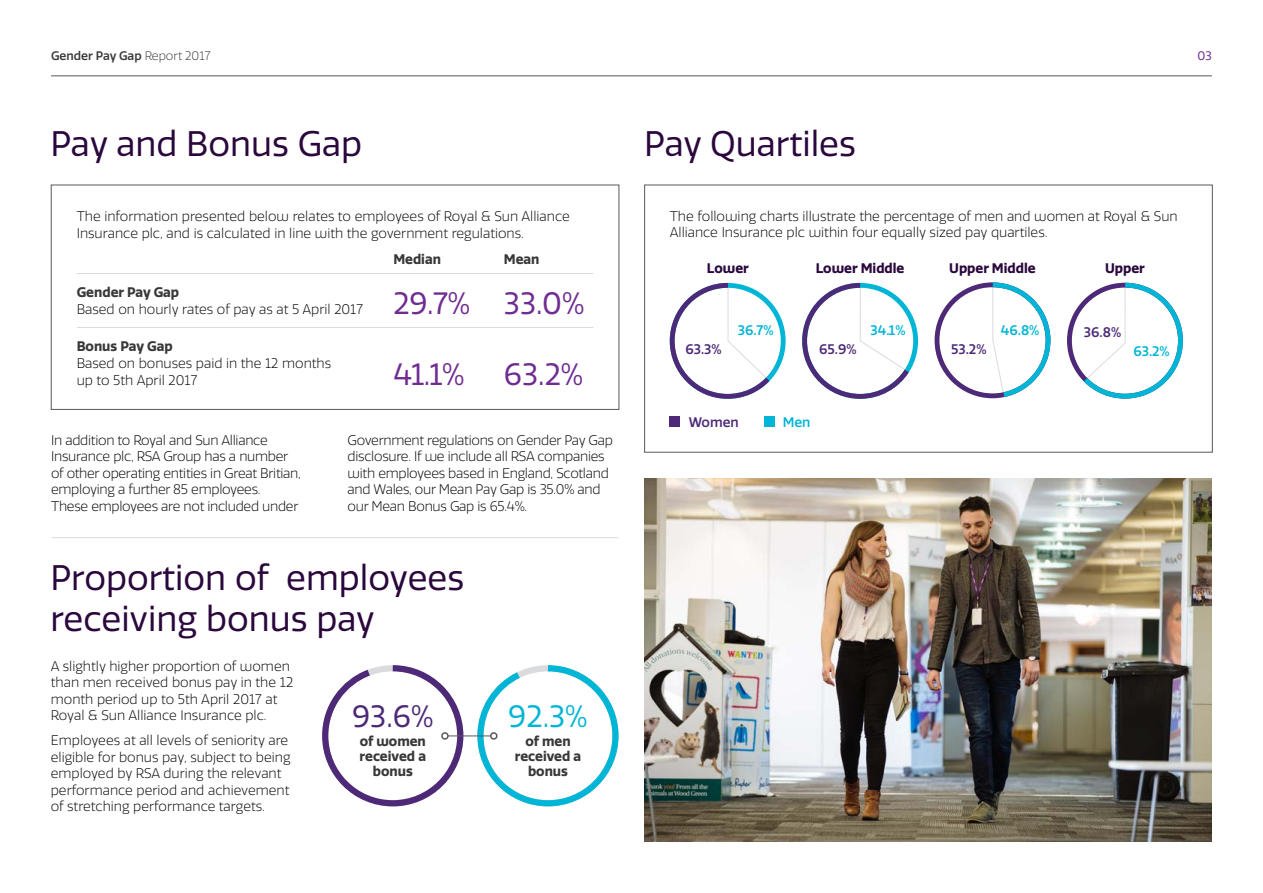
<style>
.page{position:relative;width:1263px;height:893px;background:#fff}
.page>*{position:absolute;margin:0;border:0;box-sizing:border-box;transform-origin:0 0}
.t1{font:34.5px/40.5px "RSA Sans";color:#2a073c}
.t2{font:30px "RSA Sans";color:#6f2c91}
.t3{font:30px "RSA Sans";color:#4d2977}
.t4{font:30px "RSA Sans";color:#00b5d5}
.t5{font:300 13.5px/16.5px "RSA Sans";color:#000}
.t6{font:300 13.5px/16.5px "RSA Sans";letter-spacing:-.02em;color:#000}
.t7{font:700 13.5px/14.7px "RSA Sans";color:#383839;text-align:center}
.t8{font:700 13.5px "RSA Sans";color:#2a073c}
.t9{font:500 13.5px "RSA Sans";color:#4d2977}
.t10{font:500 13.5px "RSA Sans";color:#00b5d5}
.t11{font:500 12px "RSA Sans";color:#383839}
.t12{font:12px "RSA Sans";color:#6f2c91}
.s1{font-weight:300}
</style>
<div class="page">
<div style="left:644px;top:185px;width:569px;height:268px;border:1px solid #58595b"></div>
<div style="left:51px;top:185px;width:568px;height:225px;border:1px solid #58595b"></div>
<hr style="left:51px;top:75px;width:1161px;height:1px;background:#58595b">
<hr style="left:77px;top:327px;width:516px;height:1px;background:#dadbdc">
<hr style="left:77px;top:273px;width:516px;height:1px;background:#dadbdc">
<div style="left:934px;top:282px;width:116px;height:116px;border:5px solid #4d2977;border-radius:50%"></div>
<svg style="left:988px;top:282px;width:63px;height:117px"></svg>
<svg style="left:669px;top:282px;width:106px;height:117px"></svg>
<svg style="left:1078px;top:282px;width:105px;height:117px"></svg>
<svg style="left:802px;top:282px;width:111px;height:117px"></svg>
<img style="left:644px;top:478px;width:568px;height:364px">
<div style="left:670px;top:417px;width:10px;height:10px;background:#4d2977"></div>
<div style="left:764px;top:417px;width:10px;height:10px;background:#00b5d5"></div>
<hr style="left:52px;top:537px;width:566px;height:1px;background:#dadbdc">
<svg style="left:322px;top:665px;width:144px;height:142px"></svg>
<svg style="left:474px;top:665px;width:145px;height:142px"></svg>
<hr style="left:448px;top:735px;width:43px;height:1px;background:#58595b">
<div style="left:441px;top:732px;width:8px;height:8px;border:2px solid #58595b;border-radius:50%"></div>
<div style="left:490px;top:732px;width:7px;height:8px;border:2px solid #58595b;border-radius:50%"></div>
<p class="t11" style="left:51px;top:49px;width:161px">Gender Pay Gap <span class="s1">Report 2017</span></p>
<p class="t12" style="left:1197px;top:49px;width:16px">03</p>
<h1 class="t1" style="left:50px;top:123px;width:313px">Pay and Bonus Gap</h1>
<p class="t5" style="left:77px;top:208px;width:494px">The information presented below relates to employees of Royal &amp; Sun Alliance<br>Insurance plc, and is calculated in line with the government regulations.</p>
<p class="t7" style="left:393px;top:252px;width:49px">Median</p>
<p class="t7" style="left:504px;top:252px;width:37px">Mean</p>
<p class="t7" style="left:77px;top:285px;width:104px">Gender Pay Gap</p>
<p class="t5" style="left:77px;top:302px;width:288px">Based on hourly rates of pay as at 5 April 2017</p>
<h2 class="t2" style="left:393px;top:286px;width:193px">29.7% 33.0%</h2>
<p class="t7" style="left:77px;top:339px;width:97px">Bonus Pay Gap</p>
<p class="t5" style="left:77px;top:356px;width:256px">Based on bonuses paid in the 12 months up to 5th April 2017</p>
<h2 class="t2" style="left:393px;top:356px;width:73px">41.1%</h2>
<h2 class="t2" style="left:504px;top:356px;width:81px">63.2%</h2>
<p class="t6" style="left:51px;top:432px;width:251px">In addition to Royal and Sun Alliance Insurance plc, RSA Group has a number of other operating entities in Great Britian, employing a further 85 employees.<br>These employees are not included under</p>
<p class="t6" style="left:348px;top:432px;width:267px">Government regulations on Gender Pay Gap disclosure. If we include all RSA companies with employees based in England, Scotland and Wales, our Mean Pay Gap is 35.0% and our Mean Bonus Gap is 65.4%.</p>
<h1 class="t1" style="left:50px;top:558px;width:415px">Proportion of employees receiving bonus pay</h1>
<p class="t5" style="left:51px;top:658px;width:244px">A slightly higher proportion of women than men received bonus pay in the 12 month period up to 5th April 2017 at Royal &amp; Sun Alliance Insurance plc.</p>
<p class="t5" style="left:51px;top:732px;width:241px">Employees at all levels of seniority are eligible for bonus pay, subject to being employed by RSA during the relevant performance period and achievement of stretching performance targets.</p>
<h2 class="t3" style="left:352px;top:699px;width:83px">93.6%</h2>
<p class="t7" style="left:360px;top:734px;width:68px">of women received a bonus</p>
<h2 class="t4" style="left:508px;top:699px;width:81px">92.3%</h2>
<p class="t7" style="left:515px;top:734px;width:68px">of men received a bonus</p>
<h1 class="t1" style="left:644px;top:123px;width:213px">Pay Quartiles</h1>
<p class="t5" style="left:670px;top:208px;width:509px">The following charts illustrate the percentage of men and women at Royal &amp; Sun<br>Alliance Insurance plc within four equally sized pay quartiles.</p>
<p class="t8" style="left:707px;top:260px;width:44px">Lower</p>
<p class="t8" style="left:816px;top:260px;width:90px">Lower Middle</p>
<p class="t8" style="left:949px;top:260px;width:88px">Upper Middle</p>
<p class="t8" style="left:1105px;top:260px;width:41px">Upper</p>
<p class="t10" style="left:738px;top:322px;width:37px">36.7%</p>
<p class="t10" style="left:870px;top:322px;width:36px">34.1%</p>
<p class="t10" style="left:1001px;top:322px;width:40px">46.8%</p>
<p class="t9" style="left:1084px;top:324px;width:39px">36.8%</p>
<p class="t9" style="left:685px;top:341px;width:38px">63.3%</p>
<p class="t9" style="left:819px;top:341px;width:39px">65.9%</p>
<p class="t9" style="left:951px;top:341px;width:37px">53.2%</p>
<p class="t10" style="left:1133px;top:343px;width:38px">63.2%</p>
<p class="t9" style="left:689px;top:414px;width:52px">Women</p>
<p class="t10" style="left:783px;top:414px;width:29px">Men</p>
</div>
